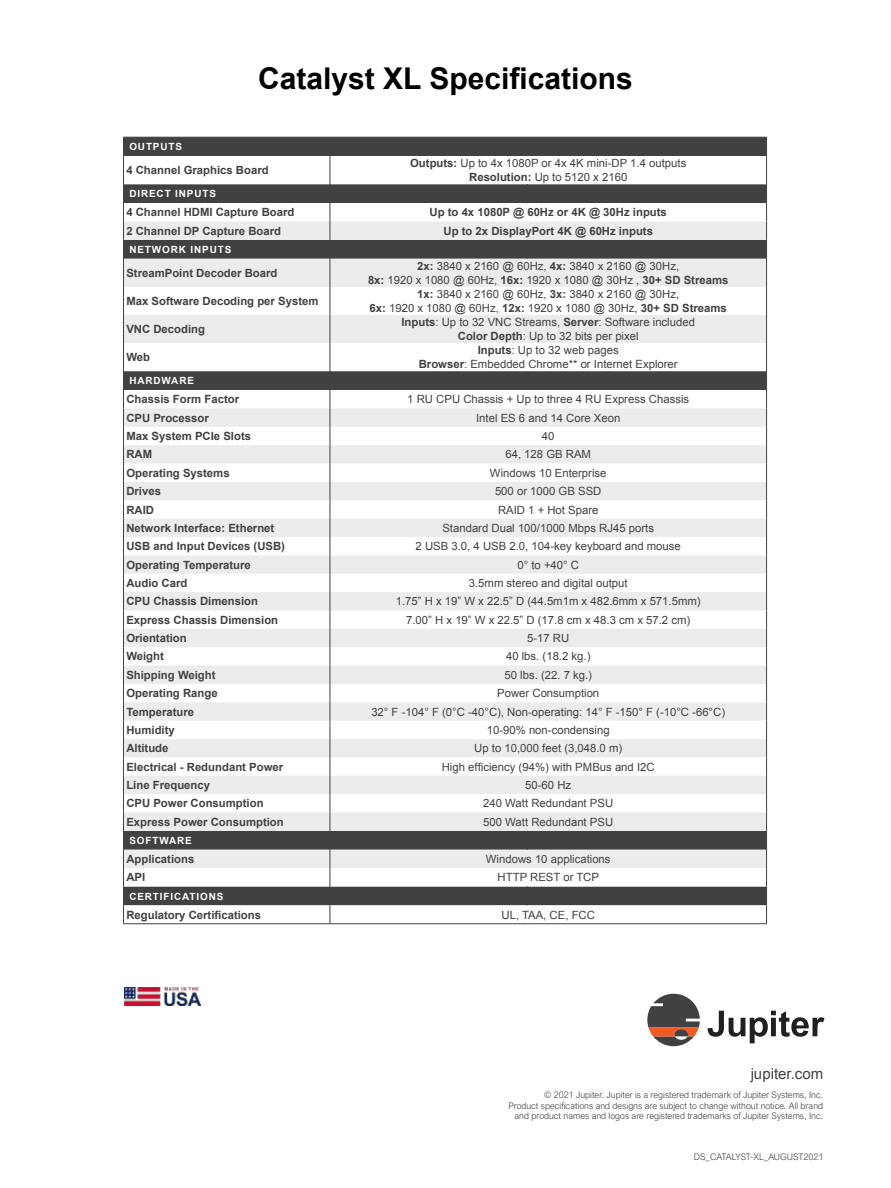
<style>
.page{position:relative;width:891px;height:1188px;background:#fff}
.page>*{position:absolute;margin:0;border:0;box-sizing:border-box;transform-origin:0 0}
.t1{font:700 30px "Arial";color:#000}
.t2{font:15px "Arial";color:#414141}
.t3{font:11.4px/14.1px "Arial";color:#414141;text-align:center}
.t4{font:700 11.4px "Arial";color:#414141}
.t5{font:700 9.9px "Arial";letter-spacing:.09em;color:#fff}
.t6{font:300 9px/10.5px "Arial Nova";color:#414141;text-align:right}
.s1{font-weight:700}
</style>
<div class="page">
<svg style="left:708px;top:1011px;width:117px;height:32px"></svg>
<svg style="left:647px;top:994px;width:53px;height:52px"></svg>
<svg style="left:127px;top:156px;width:639px;height:767px"></svg>
<svg style="left:127px;top:221px;width:639px;height:647px;fill:#ececec"></svg>
<hr style="left:123px;top:137px;width:207px;height:1px;background:#414141">
<hr style="left:330px;top:137px;width:197px;height:1px;background:#414141">
<hr style="left:527px;top:137px;width:240px;height:1px;background:#414141">
<svg style="left:527px;top:138px;width:1px;height:18px"></svg>
<svg style="left:527px;top:184px;width:1px;height:19px"></svg>
<svg style="left:527px;top:240px;width:1px;height:19px"></svg>
<svg style="left:527px;top:371px;width:1px;height:19px"></svg>
<svg style="left:527px;top:831px;width:1px;height:19px"></svg>
<svg style="left:527px;top:886px;width:1px;height:19px"></svg>
<svg style="left:330px;top:138px;width:1px;height:785px"></svg>
<svg style="left:766px;top:137px;width:1px;height:786px"></svg>
<hr style="left:123px;top:923px;width:207px;height:1px;background:#414141">
<hr style="left:330px;top:923px;width:197px;height:1px;background:#414141">
<hr style="left:527px;top:923px;width:240px;height:1px;background:#414141">
<div style="left:127px;top:140px;width:172px;height:13px;background:#414141"></div>
<svg style="left:299px;top:140px;width:1px;height:13px"></svg>
<hr style="left:126px;top:153px;width:173px;height:1px;background:#414141">
<div style="left:127px;top:187px;width:172px;height:13px;background:#414141"></div>
<svg style="left:299px;top:187px;width:1px;height:13px"></svg>
<hr style="left:126px;top:200px;width:173px;height:1px;background:#414141">
<div style="left:127px;top:243px;width:172px;height:13px;background:#414141"></div>
<svg style="left:299px;top:243px;width:1px;height:13px"></svg>
<hr style="left:126px;top:256px;width:173px;height:1px;background:#414141">
<div style="left:127px;top:374px;width:172px;height:13px;background:#414141"></div>
<svg style="left:299px;top:374px;width:1px;height:13px"></svg>
<hr style="left:126px;top:387px;width:173px;height:1px;background:#414141">
<div style="left:127px;top:834px;width:172px;height:13px;background:#414141"></div>
<svg style="left:299px;top:834px;width:1px;height:13px"></svg>
<div style="left:127px;top:889px;width:172px;height:13px;background:#414141"></div>
<svg style="left:299px;top:890px;width:1px;height:12px"></svg>
<hr style="left:126px;top:902px;width:173px;height:1px;background:#414141">
<svg style="left:123px;top:137px;width:4px;height:787px"></svg>
<img style="left:125px;top:987px;width:75px;height:19px">
<h1 class="t1" style="left:258px;top:59px;width:376px">Catalyst XL Specifications</h1>
<p class="t5" style="left:129px;top:143px;width:54px">OUTPUTS</p>
<p class="t4" style="left:126px;top:166px;width:144px">4 Channel Graphics Board</p>
<p class="t3" style="left:410px;top:157px;width:278px"><span class="s1">Outputs:</span> Up to 4x 1080P or 4x 4K mini-DP 1.4 outputs<br><span class="s1">Resolution:</span> Up to 5120 x 2160</p>
<p class="t5" style="left:129px;top:190px;width:88px">DIRECT INPUTS</p>
<p class="t4" style="left:126px;top:208px;width:170px">4 Channel HDMI Capture Board</p>
<p class="t4" style="left:430px;top:208px;width:239px">Up to 4x 1080P @ 60Hz or 4K @ 30Hz inputs</p>
<p class="t4" style="left:126px;top:227px;width:156px">2 Channel DP Capture Board</p>
<p class="t4" style="left:444px;top:227px;width:211px">Up to 2x DisplayPort 4K @ 60Hz inputs</p>
<p class="t5" style="left:129px;top:246px;width:103px">NETWORK INPUTS</p>
<p class="t4" style="left:126px;top:269px;width:153px">StreamPoint Decoder Board</p>
<p class="t3" style="left:368px;top:260px;width:362px"><span class="s1">2x:</span> 3840 x 2160 @ 60Hz, <span class="s1">4x:</span> 3840 x 2160 @ 30Hz,<br><span class="s1">8x:</span> 1920 x 1080 @ 60Hz, <span class="s1">16x:</span> 1920 x 1080 @ 30Hz , <span class="s1">30+ SD Streams</span></p>
<p class="t4" style="left:126px;top:297px;width:194px">Max Software Decoding per System</p>
<p class="t3" style="left:370px;top:288px;width:359px"><span class="s1">1x:</span> 3840 x 2160 @ 60Hz, <span class="s1">3x:</span> 3840 x 2160 @ 30Hz,<br><span class="s1">6x:</span> 1920 x 1080 @ 60Hz, <span class="s1">12x:</span> 1920 x 1080 @ 30Hz, <span class="s1">30+ SD Streams</span></p>
<p class="t4" style="left:126px;top:325px;width:80px">VNC Decoding</p>
<p class="t3" style="left:401px;top:316px;width:295px"><span class="s1">Inputs</span>: Up to 32 VNC Streams, <span class="s1">Server</span>: Software included<br><span class="s1">Color Depth</span>: Up to 32 bits per pixel</p>
<p class="t4" style="left:126px;top:353px;width:25px">Web</p>
<p class="t3" style="left:419px;top:344px;width:260px"><span class="s1">Inputs</span>: Up to 32 web pages<br><span class="s1">Browser</span>: Embedded Chrome** or Internet Explorer</p>
<p class="t5" style="left:129px;top:377px;width:66px">HARDWARE</p>
<p class="t4" style="left:126px;top:395px;width:114px">Chassis Form Factor</p>
<p class="t3" style="left:407px;top:393px;width:283px">1 RU CPU Chassis + Up to three 4 RU Express Chassis</p>
<p class="t4" style="left:126px;top:413px;width:84px">CPU Processor</p>
<p class="t3" style="left:476px;top:412px;width:146px">Intel ES 6 and 14 Core Xeon</p>
<p class="t4" style="left:126px;top:432px;width:126px">Max System PCIe Slots</p>
<p class="t3" style="left:542px;top:430px;width:14px">40</p>
<p class="t4" style="left:126px;top:450px;width:27px">RAM</p>
<p class="t3" style="left:505px;top:448px;width:87px">64, 128 GB RAM</p>
<p class="t4" style="left:126px;top:469px;width:105px">Operating Systems</p>
<p class="t3" style="left:490px;top:467px;width:118px">Windows 10 Enterprise</p>
<p class="t4" style="left:126px;top:487px;width:36px">Drives</p>
<p class="t3" style="left:495px;top:485px;width:108px">500 or 1000 GB SSD</p>
<p class="t4" style="left:126px;top:505px;width:29px">RAID</p>
<p class="t3" style="left:498px;top:504px;width:102px">RAID 1 + Hot Spare</p>
<p class="t4" style="left:126px;top:524px;width:150px">Network Interface: Ethernet</p>
<p class="t3" style="left:442px;top:522px;width:213px">Standard Dual 100/1000 Mbps RJ45 ports</p>
<p class="t4" style="left:126px;top:542px;width:160px">USB and Input Devices (USB)</p>
<p class="t3" style="left:416px;top:540px;width:267px">2 USB 3.0, 4 USB 2.0, 104-key keyboard and mouse</p>
<p class="t4" style="left:126px;top:560px;width:126px">Operating Temperature</p>
<p class="t3" style="left:517px;top:559px;width:63px">0° to +40° C</p>
<p class="t4" style="left:126px;top:579px;width:63px">Audio Card</p>
<p class="t3" style="left:469px;top:577px;width:160px">3.5mm stereo and digital output</p>
<p class="t4" style="left:126px;top:597px;width:133px">CPU Chassis Dimension</p>
<p class="t3" style="left:396px;top:595px;width:306px">1.75” H x 19” W x 22.5” D (44.5m1m x 482.6mm x 571.5mm)</p>
<p class="t4" style="left:126px;top:615px;width:153px">Express Chassis Dimension</p>
<p class="t3" style="left:406px;top:614px;width:286px">7.00” H x 19” W x 22.5” D (17.8 cm x 48.3 cm x 57.2 cm)</p>
<p class="t4" style="left:126px;top:634px;width:62px">Orientation</p>
<p class="t3" style="left:527px;top:632px;width:44px">5-17 RU</p>
<p class="t4" style="left:126px;top:652px;width:39px">Weight</p>
<p class="t3" style="left:506px;top:650px;width:86px">40 lbs. (18.2 kg.)</p>
<p class="t4" style="left:126px;top:671px;width:91px">Shipping Weight</p>
<p class="t3" style="left:504px;top:669px;width:89px">50 lbs. (22. 7 kg.)</p>
<p class="t4" style="left:126px;top:689px;width:93px">Operating Range</p>
<p class="t3" style="left:497px;top:687px;width:104px">Power Consumption</p>
<p class="t4" style="left:126px;top:707px;width:69px">Temperature</p>
<p class="t3" style="left:371px;top:706px;width:355px">32° F -104° F (0°C -40°C), Non-operating: 14° F -150° F (-10°C -66°C)</p>
<p class="t4" style="left:126px;top:726px;width:50px">Humidity</p>
<p class="t3" style="left:487px;top:724px;width:124px">10-90% non-condensing</p>
<p class="t4" style="left:126px;top:744px;width:44px">Altitude</p>
<p class="t3" style="left:474px;top:742px;width:150px">Up to 10,000 feet (3,048.0 m)</p>
<p class="t4" style="left:126px;top:762px;width:158px">Electrical - Redundant Power</p>
<p class="t3" style="left:442px;top:760px;width:214px">High efficiency (94%) with PMBus and I2C</p>
<p class="t4" style="left:126px;top:781px;width:85px">Line Frequency</p>
<p class="t3" style="left:525px;top:779px;width:47px">50-60 Hz</p>
<p class="t4" style="left:126px;top:799px;width:139px">CPU Power Consumption</p>
<p class="t3" style="left:483px;top:797px;width:132px">240 Watt Redundant PSU</p>
<p class="t4" style="left:126px;top:817px;width:159px">Express Power Consumption</p>
<p class="t3" style="left:483px;top:816px;width:132px">500 Watt Redundant PSU</p>
<p class="t5" style="left:129px;top:837px;width:64px">SOFTWARE</p>
<p class="t4" style="left:126px;top:855px;width:70px">Applications</p>
<p class="t3" style="left:486px;top:853px;width:126px">Windows 10 applications</p>
<p class="t4" style="left:126px;top:873px;width:20px">API</p>
<p class="t3" style="left:498px;top:871px;width:103px">HTTP REST or TCP</p>
<p class="t5" style="left:129px;top:892px;width:96px">CERTIFICATIONS</p>
<p class="t4" style="left:126px;top:907px;width:136px">Regulatory Certifications</p>
<p class="t3" style="left:502px;top:909px;width:95px">UL, TAA, CE, FCC</p>
<h2 class="t2" style="left:751px;top:1068px;width:74px">jupiter.com</h2>
<p class="t6" style="left:508px;top:1091px;width:316px">© 2021 Jupiter. Jupiter is a registered trademark of Jupiter Systems, Inc.<br>Product specifications and designs are subject to change without notice. All brand and product names and logos are registered trademarks of Jupiter Systems, Inc.</p>
<p class="t6" style="left:694px;top:1152px;width:131px">DS_CATALYST-XL_AUGUST2021</p>
</div>
